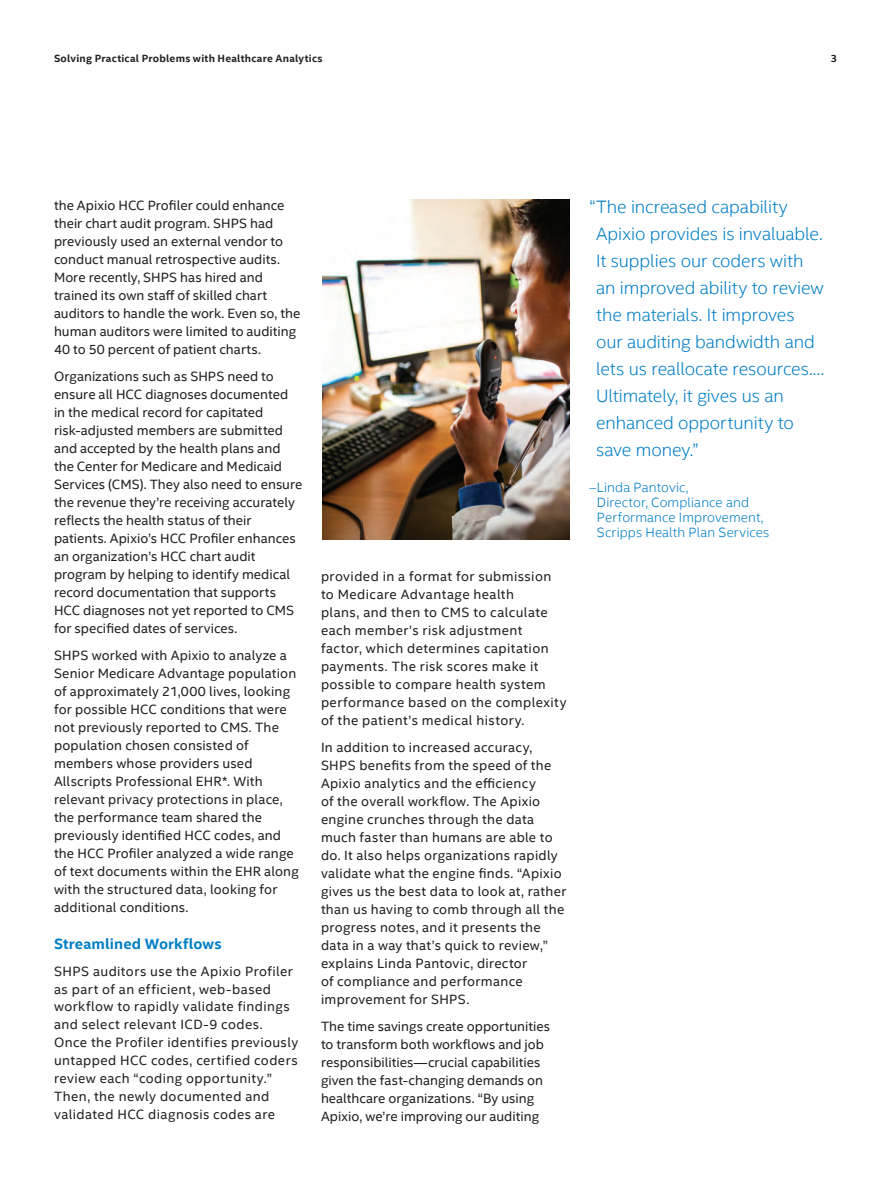
<style>
.page{position:relative;width:891px;height:1188px;background:#fff}
.page>*{position:absolute;margin:0;border:0;box-sizing:border-box;transform-origin:0 0}
.t1{font:300 18px/27px "Intel Clear";letter-spacing:-.005em;color:#007ec5}
.t2{font:700 15px "Intel Clear";letter-spacing:.01em;color:#007ec5}
.t3{font:13.5px/18px "Intel Clear";letter-spacing:.01em;color:#231f20}
.t4{font:13.5px/18px "Intel Clear";letter-spacing:.035em;color:#231f20}
.t5{font:13.5px/18px "Intel Clear";letter-spacing:.03em;color:#231f20}
.t6{font:300 13.5px/15px "Intel Clear";letter-spacing:.01em;color:#007ec5}
.t7{font:700 10.5px "Intel Clear";letter-spacing:.02em;color:#231f20}
</style>
<div class="page">
<img style="left:322px;top:200px;width:248px;height:340px">
<p class="t7" style="left:54px;top:52px;width:270px">Solving Practical Problems with Healthcare Analytics</p>
<p class="t7" style="left:831px;top:52px;width:8px">3</p>
<p class="t3" style="left:54px;top:196px;width:248px">the Apixio HCC Profiler could enhance their chart audit program. SHPS had previously used an external vendor to conduct manual retrospective audits.<br>More recently, SHPS has hired and trained its own staff of skilled chart auditors to handle the work. Even so, the human auditors were limited to auditing 40 to 50 percent of patient charts.</p>
<p class="t3" style="left:54px;top:367px;width:250px">Organizations such as SHPS need to ensure all HCC diagnoses documented in the medical record for capitated risk-adjusted members are submitted and accepted by the health plans and the Center for Medicare and Medicaid Services (CMS). They also need to ensure the revenue they’re receiving accurately reflects the health status of their patients. Apixio’s HCC Profiler enhances an organization’s HCC chart audit program by helping to identify medical record documentation that supports HCC diagnoses not yet reported to CMS for specified dates of services.</p>
<p class="t3" style="left:54px;top:646px;width:246px">SHPS worked with Apixio to analyze a Senior Medicare Advantage population of approximately 21,000 lives, looking for possible HCC conditions that were not previously reported to CMS. The population chosen consisted of members whose providers used Allscripts Professional EHR*. With relevant privacy protections in place, the performance team shared the previously identified HCC codes, and the HCC Profiler analyzed a wide range of text documents within the EHR along with the structured data, looking for additional conditions.</p>
<p class="t2" style="left:54px;top:935px;width:169px">Streamlined Workflows</p>
<p class="t4" style="left:54px;top:962px;width:246px">SHPS auditors use the Apixio Profiler as part of an efficient, web-based workflow to rapidly validate findings and select relevant ICD-9 codes.<br>Once the Profiler identifies previously untapped HCC codes, certified coders review each “coding opportunity.” Then, the newly documented and validated HCC diagnosis codes are</p>
<p class="t5" style="left:321px;top:567px;width:247px">provided in a format for submission to Medicare Advantage health<br>plans, and then to CMS to calculate each member’s risk adjustment factor, which determines capitation payments. The risk scores make it possible to compare health system performance based on the complexity of the patient’s medical history.</p>
<p class="t3" style="left:321px;top:738px;width:247px">In addition to increased accuracy, SHPS benefits from the speed of the Apixio analytics and the efficiency<br>of the overall workflow. The Apixio engine crunches through the data much faster than humans are able to do. It also helps organizations rapidly validate what the engine finds. “Apixio gives us the best data to look at, rather than us having to comb through all the progress notes, and it presents the data in a way that’s quick to review,” explains Linda Pantovic, director<br>of compliance and performance improvement for SHPS.</p>
<p class="t3" style="left:321px;top:1017px;width:231px">The time savings create opportunities to transform both workflows and job responsibilities—crucial capabilities given the fast-changing demands on healthcare organizations. “By using Apixio, we’re improving our auditing</p>
<p class="t1" style="left:596px;top:194px;width:230px;text-indent:-7px">“The increased capability<br>Apixio provides is invaluable.<br>It supplies our coders with an improved ability to review the materials. It improves our auditing bandwidth and lets us reallocate resources.…<br>Ultimately, it gives us an enhanced opportunity to save money.”</p>
<p class="t6" style="left:597px;top:480px;width:174px;text-indent:-7px">–Linda Pantovic,<br>Director, Compliance and<br>Performance Improvement,<br>Scripps Health Plan Services</p>
</div>
